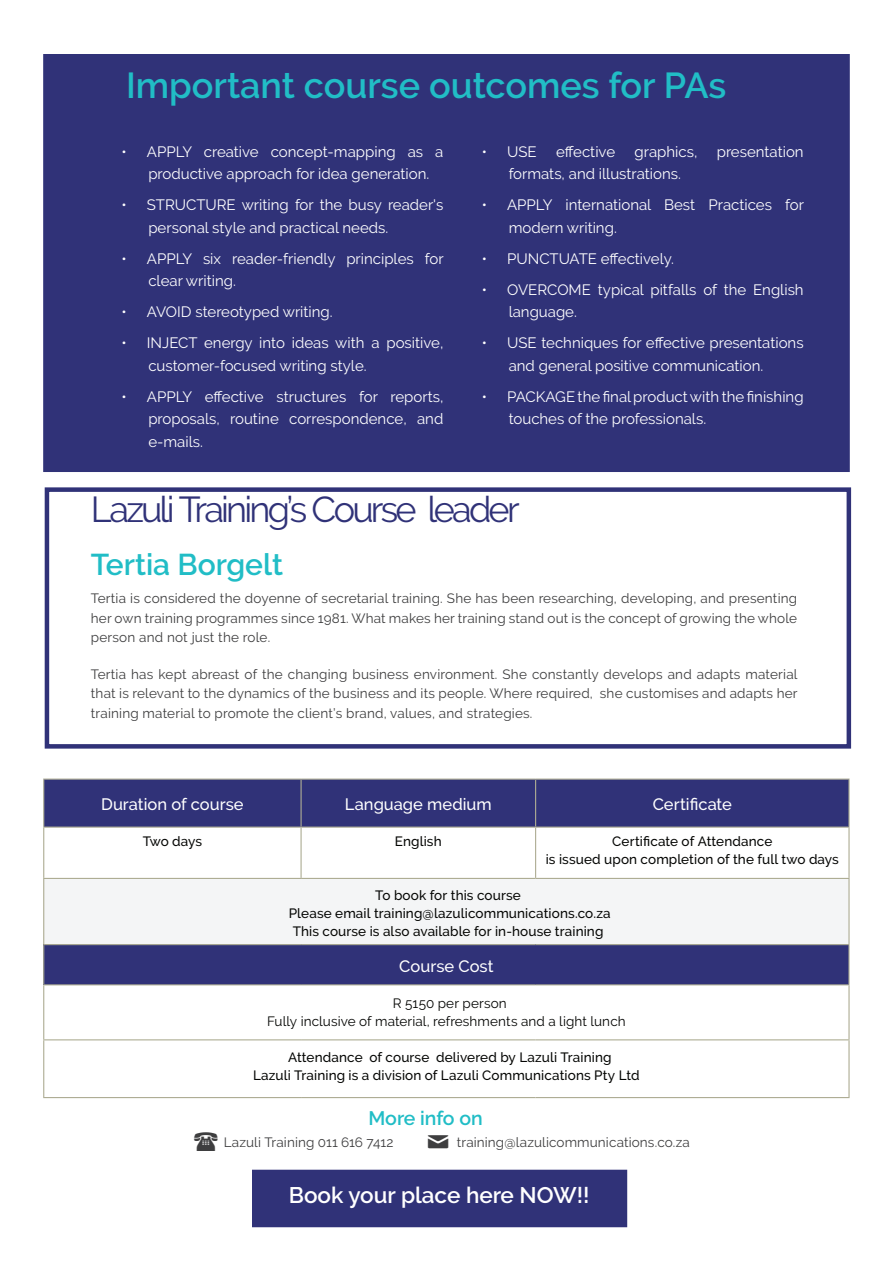
<style>
.page{position:relative;width:893px;height:1263px;background:#fff}
.page>*{position:absolute;margin:0;border:0;box-sizing:border-box;transform-origin:0 0}
.t1{font:45px "Entypo";color:#3e3e3f}
.t2{font:600 36px "Raleway";color:#21bdc6}
.t3{font:36px "Raleway";letter-spacing:-.08em;color:#303278}
.t4{font:600 30px "Raleway";color:#21bdc6}
.t5{font:600 22.5px "Raleway";color:#fff}
.t6{font:600 19.5px "Raleway";color:#21bdc6}
.t7{font:500 16.5px "Raleway";color:#fff}
.t8{font:15px/22.5px "Raleway";color:#fff}
.t9{font:13.5px/19.5px "Raleway";letter-spacing:.015em;color:#3e3e3f;text-align:justify}
.t10{font:500 13.5px/18px "Raleway";letter-spacing:.01em;color:#040503;text-align:center}
.t11{font:13.5px/18px "Raleway";letter-spacing:.01em;color:#040503;text-align:center}
</style>
<div class="page">
<div style="left:43px;top:54px;width:807px;height:418px;background:#303278;border:2px solid #303278"></div>
<div style="left:44px;top:780px;width:804px;height:46px;background:#303278"></div>
<div style="left:44px;top:878px;width:805px;height:67px;background:#f4f5f6"></div>
<div style="left:44px;top:945px;width:805px;height:40px;background:#303278"></div>
<hr style="left:43px;top:778px;width:258px;height:2px;background:#aead94">
<hr style="left:43px;top:780px;width:1px;height:46px;background:#aead94">
<hr style="left:301px;top:778px;width:235px;height:2px;background:#aead94">
<hr style="left:300px;top:780px;width:2px;height:46px;background:#aead94">
<hr style="left:536px;top:778px;width:314px;height:2px;background:#aead94">
<hr style="left:535px;top:780px;width:1px;height:46px;background:#aead94">
<hr style="left:848px;top:780px;width:2px;height:46px;background:#aead94">
<hr style="left:43px;top:826px;width:258px;height:2px;background:#aead94">
<hr style="left:43px;top:828px;width:1px;height:50px;background:#aead94">
<hr style="left:301px;top:826px;width:235px;height:2px;background:#aead94">
<hr style="left:300px;top:828px;width:2px;height:50px;background:#aead94">
<hr style="left:536px;top:826px;width:314px;height:2px;background:#aead94">
<hr style="left:535px;top:828px;width:1px;height:50px;background:#aead94">
<hr style="left:848px;top:828px;width:2px;height:50px;background:#aead94">
<hr style="left:43px;top:878px;width:258px;height:1px;background:#aead94">
<hr style="left:43px;top:879px;width:1px;height:65px;background:#aead94">
<hr style="left:301px;top:878px;width:235px;height:1px;background:#aead94">
<hr style="left:536px;top:878px;width:314px;height:1px;background:#aead94">
<hr style="left:848px;top:879px;width:2px;height:65px;background:#aead94">
<hr style="left:43px;top:944px;width:258px;height:1px;background:#aead94">
<hr style="left:43px;top:945px;width:1px;height:39px;background:#aead94">
<hr style="left:301px;top:944px;width:235px;height:1px;background:#aead94">
<hr style="left:536px;top:944px;width:314px;height:1px;background:#aead94">
<hr style="left:848px;top:945px;width:2px;height:39px;background:#aead94">
<hr style="left:43px;top:1040px;width:1px;height:57px;background:#aead94">
<hr style="left:848px;top:1040px;width:2px;height:57px;background:#aead94">
<hr style="left:43px;top:1097px;width:258px;height:1px;background:#aead94">
<hr style="left:301px;top:1097px;width:235px;height:1px;background:#aead94">
<hr style="left:536px;top:1097px;width:314px;height:1px;background:#aead94">
<hr style="left:43px;top:984px;width:258px;height:1px;background:#aead94">
<hr style="left:43px;top:985px;width:1px;height:54px;background:#aead94">
<hr style="left:301px;top:984px;width:235px;height:1px;background:#aead94">
<hr style="left:536px;top:984px;width:314px;height:1px;background:#aead94">
<hr style="left:848px;top:985px;width:2px;height:54px;background:#aead94">
<hr style="left:43px;top:1039px;width:258px;height:1px;background:#aead94">
<hr style="left:301px;top:1039px;width:235px;height:1px;background:#aead94">
<hr style="left:536px;top:1039px;width:314px;height:1px;background:#aead94">
<div style="left:45px;top:487px;width:806px;height:262px;border:4px solid #303278"></div>
<div style="left:252px;top:1170px;width:375px;height:57px;background:#303278"></div>
<h2 class="t2" style="left:126px;top:64px;width:602px">I mportant course outcomes for PAs</h2>
<p class="t8" style="left:148px;top:140px;width:296px;text-indent:-27px">• Apply creative concept-mapping as a productive approach for idea generation.</p>
<p class="t8" style="left:148px;top:194px;width:296px;text-indent:-27px">• Structure writing for the busy reader's personal style and practical needs.</p>
<p class="t8" style="left:148px;top:247px;width:297px;text-indent:-27px">• Apply six reader-friendly principles for clear writing.</p>
<p class="t8" style="left:121px;top:301px;width:45px">• Avoid</p>
<p class="t8" style="left:195px;top:301px;width:139px">stereotyped writing.</p>
<p class="t8" style="left:148px;top:332px;width:297px;text-indent:-27px">• Inject energy into ideas with a positive, customer-focused writing style.</p>
<p class="t8" style="left:148px;top:385px;width:296px;text-align:justify;text-indent:-27px">• Apply effective structures for reports, proposals, routine correspondence, and e-mails.</p>
<p class="t8" style="left:482px;top:140px;width:57px">• Use</p>
<p class="t8" style="left:556px;top:140px;width:60px">effective</p>
<p class="t8" style="left:635px;top:140px;width:64px">graphics,</p>
<p class="t8" style="left:717px;top:140px;width:88px">presentation</p>
<p class="t8" style="left:509px;top:163px;width:174px">formats, and illustrations.</p>
<p class="t8" style="left:509px;top:194px;width:297px;text-indent:-27px">• Apply international Best Practices for modern writing.</p>
<p class="t8" style="left:482px;top:247px;width:98px">• Punctuate</p>
<p class="t8" style="left:601px;top:247px;width:75px">effectively.</p>
<p class="t8" style="left:482px;top:278px;width:88px">• Ove rcome</p>
<p class="t8" style="left:598px;top:278px;width:207px">typical pitfalls of the English</p>
<p class="t8" style="left:509px;top:301px;width:70px">language.</p>
<p class="t8" style="left:509px;top:332px;width:296px;text-indent:-27px">• Us e techniques for effective presentations and general positive communication.</p>
<p class="t8" style="left:509px;top:385px;width:296px;text-indent:-27px">• Package the final product with the finishing touches of the professionals.</p>
<h2 class="t3" style="left:91px;top:488px;width:430px">Lazuli Training’s Course leader</h2>
<h3 class="t4" style="left:91px;top:547px;width:194px">Tertia Borgelt</h3>
<p class="t9" style="left:91px;top:589px;width:708px">Tertia is considered the doyenne of secretarial training. She has been researching, developing, and presenting her own training programmes since 1981. What makes her training stand out is the concept of growing the whole person and not just the role.</p>
<p class="t9" style="left:91px;top:664px;width:708px">Tertia has kept abreast of the changing business environment. She constantly develops and adapts material that is relevant to the dynamics of the business and its people. Where required, she customises and adapts her training material to promote the client’s brand, values, and strategies.</p>
<p class="t7" style="left:101px;top:795px;width:144px">Duration of course</p>
<p class="t7" style="left:345px;top:795px;width:148px">Language medium</p>
<p class="t7" style="left:653px;top:795px;width:81px">Certificate</p>
<p class="t10" style="left:143px;top:832px;width:61px">Two days</p>
<p class="t10" style="left:395px;top:832px;width:48px">English</p>
<p class="t10" style="left:546px;top:832px;width:295px">Certificate of Attendance<br>is issued upon completion of the full two days</p>
<p class="t10" style="left:289px;top:886px;width:323px">To book for this course<br>Please email training@lazulicommunications.co.za<br>This course is also available for in-house training</p>
<p class="t7" style="left:399px;top:957px;width:96px">Course Cost</p>
<p class="t11" style="left:267px;top:994px;width:360px">R 5150 per person<br>Fully inclusive of material, refreshments and a light lunch</p>
<p class="t10" style="left:253px;top:1048px;width:388px">Attendance of course delivered by Lazuli Training<br>Lazuli Training is a division of Lazuli Communications Pty Ltd</p>
<h3 class="t6" style="left:368px;top:1106px;width:116px">More info on</h3>
<p class="t9" style="left:224px;top:1132px;width:171px">Lazuli Training 011 616 7412</p>
<h1 class="t1" style="left:426px;top:1111px;width:26px">%</h1>
<p class="t9" style="left:457px;top:1132px;width:235px">training@lazulicommunications.co.za</p>
<h3 class="t5" style="left:289px;top:1182px;width:251px">Book your place here NOW</h3>
<h3 class="t5" style="left:577px;top:1182px;width:14px">!!</h3>
</div>
